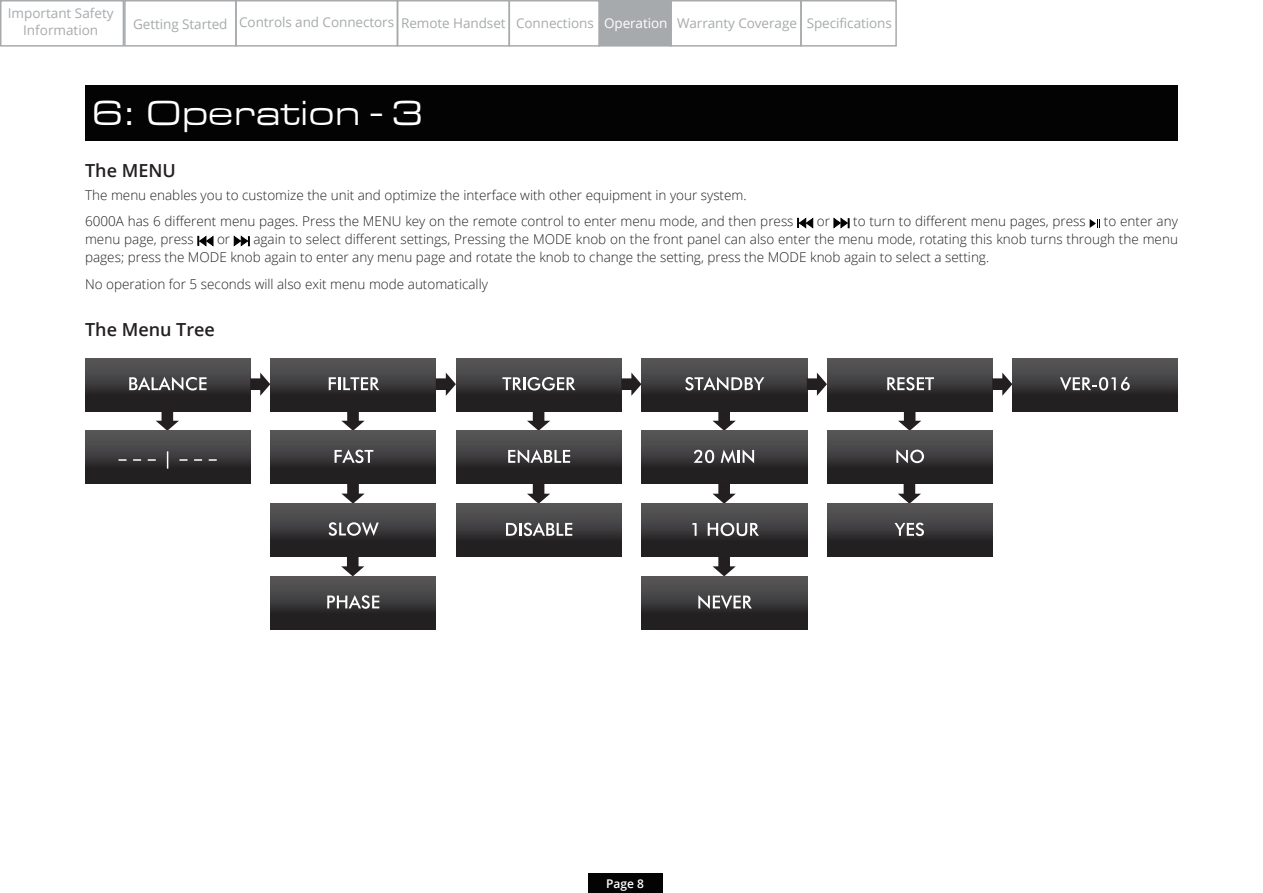
<style>
.page{position:relative;width:1263px;height:893px;background:#fff}
.page>*{position:absolute;margin:0;border:0;box-sizing:border-box;transform-origin:0 0}
.t1{font:36px "Eurostile Extended Roman DTC";letter-spacing:-.005em;color:#fff}
.t2{font:600 18px "Open Sans";color:#231f20}
.t3{font:300 13.5px/26.5px "Open Sans";color:#231f20}
.t4{font:13.5px/16.5px "Open Sans";letter-spacing:-.005em;color:#a7aaac;text-align:center}
.t5{font:600 12px "Open Sans";color:#fff}
.s1{color:#fff}
</style>
<div class="page">
<div style="left:588px;top:873px;width:74px;height:20px;background:#030303"></div>
<div style="left:85px;top:85px;width:1093px;height:55px;background:#030303"></div>
<svg style="left:797px;top:218px;width:16px;height:10px"></svg>
<svg style="left:833px;top:218px;width:16px;height:10px"></svg>
<svg style="left:1090px;top:219px;width:10px;height:9px"></svg>
<svg style="left:198px;top:236px;width:15px;height:10px"></svg>
<svg style="left:234px;top:236px;width:16px;height:10px"></svg>
<svg style="left:156px;top:411px;width:23px;height:20px"></svg>
<div style="left:85px;top:358px;width:165px;height:53px;background:linear-gradient(to bottom,#5c5b5d,#181516)"></div>
<div style="left:85px;top:431px;width:165px;height:53px;background:linear-gradient(to bottom,#5b5b5c,#181516)"></div>
<svg style="left:250px;top:373px;width:20px;height:23px"></svg>
<svg style="left:341px;top:411px;width:24px;height:20px"></svg>
<div style="left:271px;top:358px;width:165px;height:53px;background:linear-gradient(to bottom,#5c5b5d,#181516)"></div>
<div style="left:271px;top:431px;width:165px;height:53px;background:linear-gradient(to bottom,#5b5b5c,#181516)"></div>
<svg style="left:341px;top:483px;width:24px;height:20px"></svg>
<div style="left:271px;top:503px;width:165px;height:53px;background:linear-gradient(to bottom,#5c5b5c,#181517)"></div>
<svg style="left:436px;top:373px;width:20px;height:23px"></svg>
<svg style="left:527px;top:411px;width:23px;height:20px"></svg>
<div style="left:456px;top:358px;width:165px;height:53px;background:linear-gradient(to bottom,#5c5b5d,#191517)"></div>
<div style="left:456px;top:431px;width:165px;height:53px;background:linear-gradient(to bottom,#5b5b5c,#181516)"></div>
<svg style="left:621px;top:373px;width:20px;height:23px"></svg>
<svg style="left:712px;top:411px;width:24px;height:20px"></svg>
<div style="left:642px;top:358px;width:165px;height:53px;background:linear-gradient(to bottom,#5c5b5d,#181516)"></div>
<div style="left:642px;top:431px;width:165px;height:53px;background:linear-gradient(to bottom,#5b5b5c,#181516)"></div>
<svg style="left:807px;top:373px;width:20px;height:23px"></svg>
<svg style="left:898px;top:411px;width:23px;height:20px"></svg>
<div style="left:827px;top:358px;width:165px;height:53px;background:linear-gradient(to bottom,#5c5b5d,#191517)"></div>
<svg style="left:992px;top:373px;width:20px;height:23px"></svg>
<div style="left:1013px;top:358px;width:165px;height:53px;background:linear-gradient(to bottom,#5c5b5d,#181516)"></div>
<div style="left:827px;top:431px;width:165px;height:53px;background:linear-gradient(to bottom,#5b5b5c,#181516)"></div>
<svg style="left:527px;top:484px;width:23px;height:20px"></svg>
<div style="left:456px;top:504px;width:165px;height:53px;background:linear-gradient(to bottom,#5b5b5c,#181516)"></div>
<svg style="left:712px;top:484px;width:24px;height:20px"></svg>
<div style="left:642px;top:504px;width:165px;height:53px;background:linear-gradient(to bottom,#5c5b5d,#191617)"></div>
<svg style="left:898px;top:484px;width:23px;height:20px"></svg>
<div style="left:827px;top:504px;width:165px;height:53px;background:linear-gradient(to bottom,#5b5b5c,#181516)"></div>
<svg style="left:712px;top:556px;width:24px;height:20px"></svg>
<div style="left:642px;top:576px;width:165px;height:53px;background:linear-gradient(to bottom,#5c5b5c,#181517)"></div>
<svg style="left:341px;top:556px;width:23px;height:20px"></svg>
<div style="left:270px;top:576px;width:166px;height:53px;background:linear-gradient(to bottom,#5c5b5c,#181517)"></div>
<svg style="left:1060px;top:377px;width:70px;height:14px"></svg>
<svg style="left:887px;top:377px;width:47px;height:13px"></svg>
<svg style="left:685px;top:377px;width:79px;height:14px"></svg>
<svg style="left:502px;top:377px;width:73px;height:13px"></svg>
<svg style="left:508px;top:449px;width:62px;height:14px"></svg>
<svg style="left:506px;top:522px;width:66px;height:14px"></svg>
<svg style="left:329px;top:377px;width:50px;height:13px"></svg>
<svg style="left:335px;top:449px;width:38px;height:14px"></svg>
<svg style="left:329px;top:522px;width:50px;height:14px"></svg>
<svg style="left:327px;top:595px;width:52px;height:14px"></svg>
<svg style="left:129px;top:377px;width:77px;height:14px"></svg>
<svg style="left:694px;top:450px;width:20px;height:13px"></svg>
<svg style="left:721px;top:449px;width:33px;height:14px"></svg>
<svg style="left:692px;top:523px;width:4px;height:13px"></svg>
<svg style="left:708px;top:523px;width:51px;height:13px"></svg>
<svg style="left:698px;top:595px;width:54px;height:14px"></svg>
<svg style="left:896px;top:449px;width:28px;height:14px"></svg>
<svg style="left:894px;top:523px;width:30px;height:13px"></svg>
<svg style="left:119px;top:459px;width:8px;height:2px"></svg>
<svg style="left:133px;top:459px;width:8px;height:2px"></svg>
<svg style="left:148px;top:459px;width:8px;height:2px"></svg>
<svg style="left:179px;top:459px;width:8px;height:2px"></svg>
<svg style="left:194px;top:459px;width:8px;height:2px"></svg>
<svg style="left:209px;top:459px;width:8px;height:2px"></svg>
<svg style="left:167px;top:451px;width:1px;height:18px"></svg>
<div style="left:0;top:0;width:124px;height:47px;border:2px solid #a7aaac"></div>
<div style="left:124px;top:0;width:113px;height:47px;border:2px solid #a7aaac"></div>
<div style="left:235px;top:0;width:163px;height:47px;border:2px solid #a7aaac"></div>
<div style="left:397px;top:0;width:113px;height:47px;border:2px solid #a7aaac"></div>
<div style="left:508px;top:0;width:92px;height:47px;border:2px solid #a7aaac"></div>
<div style="left:599px;top:1px;width:72px;height:45px;background:#a7aaac"></div>
<div style="left:599px;top:0;width:73px;height:47px;border:2px solid #a7aaac"></div>
<div style="left:670px;top:0;width:132px;height:47px;border:2px solid #a7aaac"></div>
<div style="left:800px;top:0;width:97px;height:47px;border:2px solid #a7aaac"></div>
<p class="t4" style="left:8px;top:5px;width:107px">Important Safety<br>Information</p>
<p class="t4" style="left:133px;top:15px;width:760px">Getting Started Controls and Connectors Remote Handset Connections <span class="s1">Operation</span> Warranty Coverage Specifications</p>
<h1 class="t1" style="left:92px;top:94px;width:331px">6: Operation - 3</h1>
<h2 class="t2" style="left:85px;top:158px;width:92px">The MENU</h2>
<p class="t3" style="left:85px;top:181px;width:710px">The menu enables you to customize the unit and optimize the interface with other equipment in your system.<br>6000A has 6 different menu pages. Press the MENU key on the remote control to enter menu mode, and then press</p>
<p class="t3" style="left:817px;top:207px;width:15px">or</p>
<p class="t3" style="left:853px;top:207px;width:234px">to turn to different menu pages, press</p>
<p class="t3" style="left:1104px;top:207px;width:75px">to enter any</p>
<p class="t3" style="left:85px;top:230px;width:1094px;line-height:18px;text-indent:168px">again to select different settings, Pressing the MODE knob on the front panel can also enter the menu mode, rotating this knob turns through the menu pages; press the MODE knob again to enter any menu page and rotate the knob to change the setting, press the MODE knob again to select a setting.</p>
<p class="t3" style="left:85px;top:270px;width:404px">No operation for 5 seconds will also exit menu mode automatically</p>
<h2 class="t2" style="left:85px;top:317px;width:131px">The Menu Tree</h2>
<p class="t3" style="left:85px;top:225px;width:110px">menu page, press</p>
<p class="t3" style="left:217px;top:225px;width:15px">or</p>
<p class="t5" style="left:606px;top:875px;width:39px">Page 8</p>
</div>
